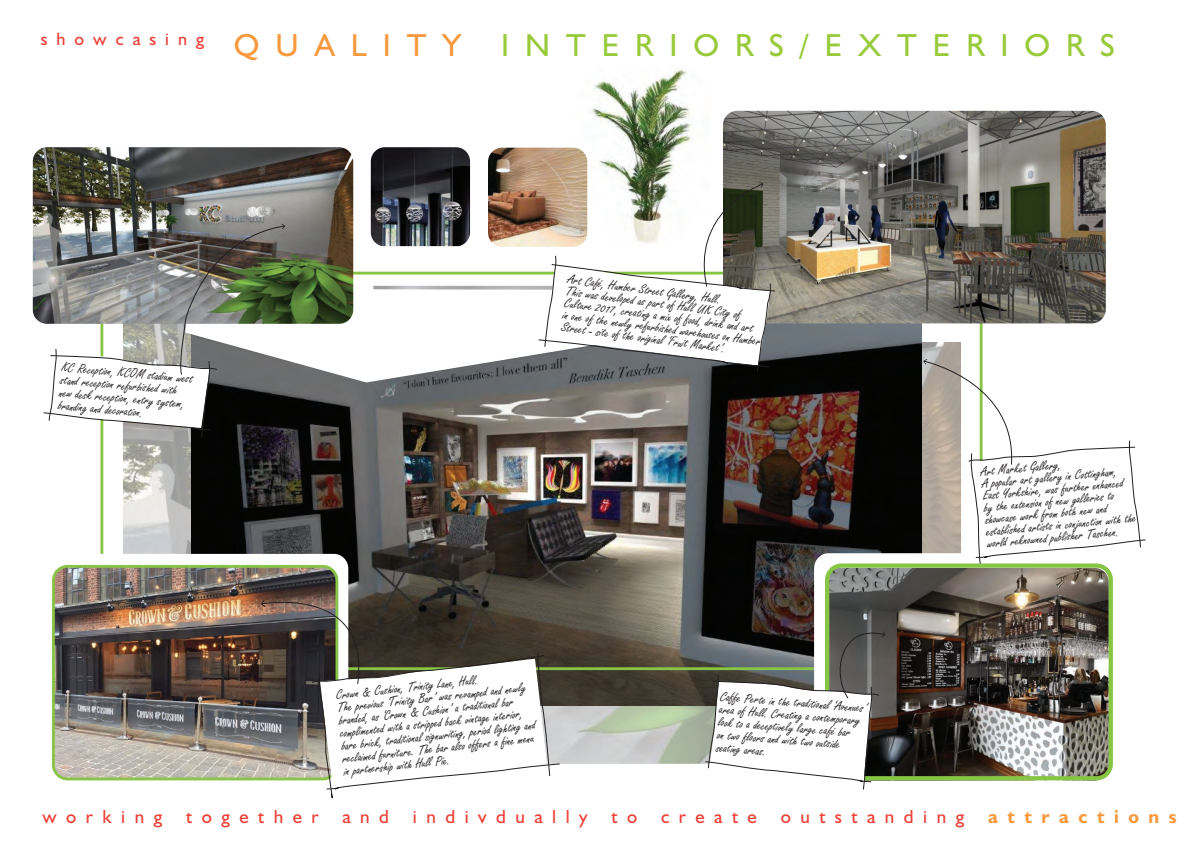
<style>
.page{position:relative;width:1191px;height:842px;background:#fff}
.page>*{position:absolute;margin:0;border:0;box-sizing:border-box;transform-origin:0 0}
.t1{font:32px "Humanist 521 BT";letter-spacing:.5em;color:#99ca3b}
.t2{font:32px "Humanist 521 BT";letter-spacing:.5em;color:#f8993d}
.t3{font:19px "Humanist 521 BT";letter-spacing:.5em;color:#ee3e35}
.t4{font:700 19px "Humanist 521 BT";letter-spacing:.5em;color:#f8993d}
.t5{font:18px "Humanist 521 BT";letter-spacing:.5em;color:#ee3e35}
.t6{font:14.2px/12px "Freestyle Script";color:#231f20}
</style>
<div class="page">
<img style="left:560px;top:705px;width:145px;height:59px">
<img style="left:100px;top:270px;width:884px;height:401px">
<img style="left:33px;top:147px;width:320px;height:177px">
<img style="left:371px;top:147px;width:99px;height:99px">
<div style="left:60px;top:554px;width:288px;height:220px;background:#fff;border-radius:15px"></div>
<img style="left:53px;top:566px;width:284px;height:210px">
<div style="left:52px;top:565px;width:286px;height:215px;border:3px solid #87c447;border-radius:14px"></div>
<svg style="left:261px;top:589px;width:299px;height:210px"></svg>
<div style="left:814px;top:553px;width:288px;height:230px;background:#fff;border-radius:15px"></div>
<img style="left:830px;top:568px;width:278px;height:212px">
<svg style="left:43px;top:224px;width:242px;height:214px"></svg>
<div style="left:825px;top:563px;width:287px;height:217px;border:4px solid #87c545;border-radius:14px"></div>
<img style="left:723px;top:111px;width:382px;height:212px">
<svg style="left:538px;top:182px;width:237px;height:190px"></svg>
<svg style="left:705px;top:623px;width:180px;height:167px"></svg>
<img style="left:568px;top:69px;width:142px;height:174px">
<img style="left:488px;top:148px;width:99px;height:99px">
<svg style="left:923px;top:359px;width:222px;height:205px"></svg>
<p class="t5" style="left:41px;top:28px;width:165px">showcasing</p>
<h1 class="t2" style="left:234px;top:25px;width:229px">QUALITY</h1>
<h1 class="t1" style="left:501px;top:25px;width:615px">INTERIORS/EXTERIORS</h1>
<p class="t6" style="left:62px;top:361px;width:133px;line-height:12.7px;rotate:5deg">KC Reception, KCOM stadium west stand reception refurbished with new desk reception, entry system, branding and decoration.</p>
<p class="t6" style="left:569px;top:273px;width:201px;rotate:8deg">Art Café, Humber Street Gallery, Hull.<br>This was developed as part of Hull UK City of Culture 2017, creating a mix of food, drink and art<br>in one of the newly refurbished warehouses on Humber Street - site of the original ‘Fruit Market’.</p>
<p class="t6" style="left:335px;top:689px;width:197px;line-height:12.8px;rotate:-6deg">Crown &amp; Cushion, Trinity Lane, Hull.<br>The previous ‘Trinity Bar’ was revamped and newly branded, as ‘Crown &amp; Cushion’ a traditional bar complimented with a stripped back vintage interior, bare brick, traditional signwriting, period lighting and reclaimed furniture. The bar also offers a fine menu in partnership with Hull Pie.</p>
<p class="t6" style="left:721px;top:690px;width:148px;line-height:12.9px;rotate:5deg">Caffe Perte in the traditional ‘Avenues’ area of Hull. Creating a contemporary look to a deceptively large café bar<br>on two floors and with two outside seating areas.</p>
<p class="t6" style="left:980px;top:466px;width:152px;rotate:-5deg">Art Market Gallery,<br>A popular art gallery in Cottingham, East Yorkshire, was further enhanced by the extension of new galleries to showcase work from both new and established artists in conjunction with the world reknowned publisher Taschen.</p>
<h2 class="t3" style="left:43px;top:804px;width:121px">working</h2>
<h2 class="t3" style="left:186px;top:804px;width:134px">together</h2>
<h2 class="t3" style="left:342px;top:804px;width:48px">and</h2>
<h2 class="t3" style="left:413px;top:804px;width:176px">indivdually</h2>
<h2 class="t3" style="left:611px;top:804px;width:27px">t o</h2>
<h2 class="t3" style="left:661px;top:804px;width:97px">create</h2>
<h2 class="t3" style="left:780px;top:804px;width:185px">outstanding</h2>
<h2 class="t4" style="left:988px;top:804px;width:190px">attractions</h2>
</div>
